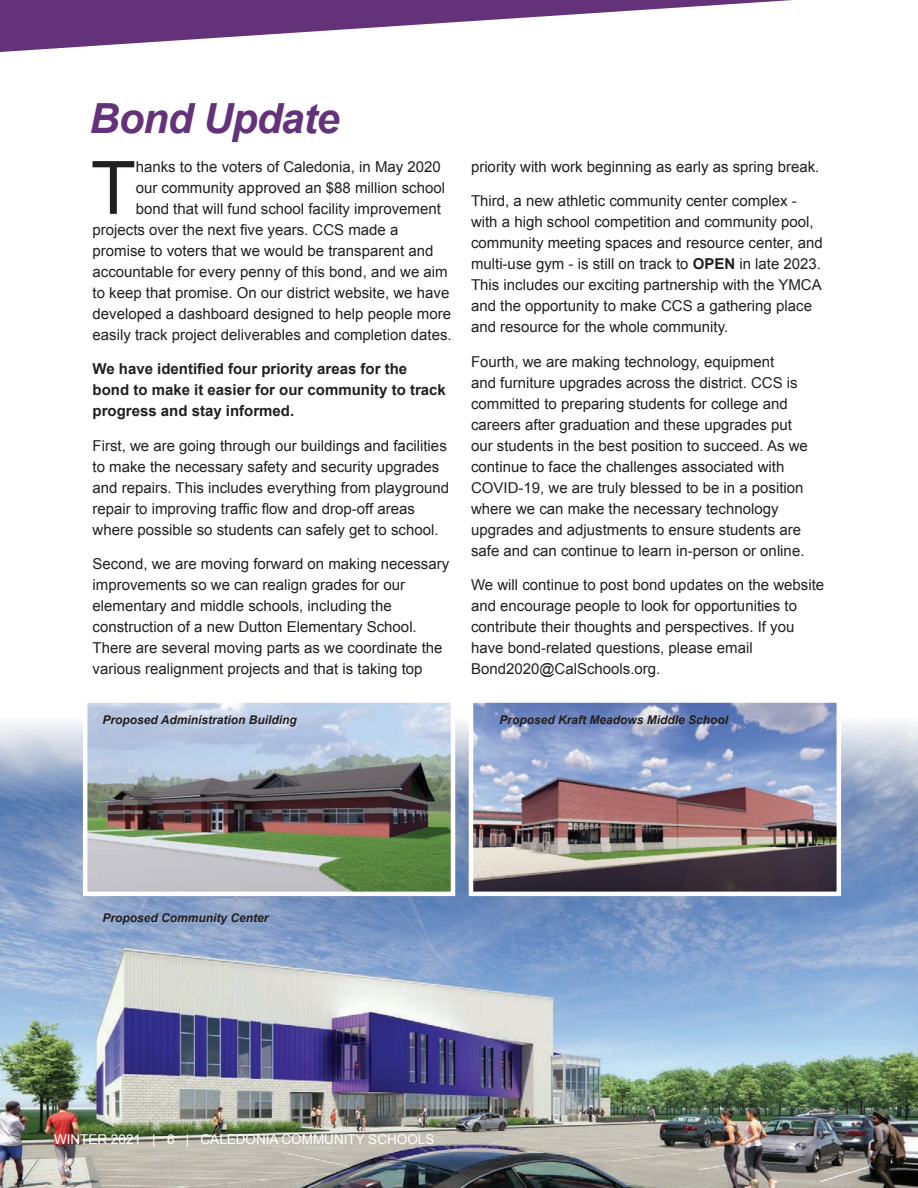
<style>
.page{position:relative;width:918px;height:1188px;background:#fff}
.page>*{position:absolute;margin:0;border:0;box-sizing:border-box;transform-origin:0 0}
.t1{font:73.65px "Arial";color:#231f20}
.t2{font:italic 700 41.55px "Arial";letter-spacing:-.02em;color:#633278}
.t3{font:15px/21px "Arial";color:#231f20}
.t4{font:700 15px/21px "Arial";color:#231f20}
.Tabs{font:13.5px "Arial";color:#fff}
.t5{font:italic 700 12px "Arial";color:#231f20}
.s1{font-weight:700}
</style>
<div class="page">
<img style="left:0;top:721px;width:918px;height:467px">
<svg style="left:0;top:0;width:793px;height:52px"></svg>
<svg style="left:888px;top:1145px;width:30px;height:43px"></svg>
<img style="left:474px;top:703px;width:362px;height:188px">
<div style="left:469px;top:698px;width:372px;height:198px;border:4px solid #fff"></div>
<img style="left:88px;top:703px;width:362px;height:188px">
<div style="left:83px;top:698px;width:372px;height:198px;border:4px solid #fff"></div>
<p class="t2" style="left:90px;top:91px;width:252px">Bond Update</p>
<p class="t1" style="left:91px;top:140px;width:47px">T</p>
<p class="t3" style="left:136px;top:156px;width:307px">hanks to the voters of Caledonia, in May 2020</p>
<p class="t3" style="left:136px;top:177px;width:311px">our community approved an $88 million school</p>
<p class="t3" style="left:136px;top:198px;width:307px">bond that will fund school facility improvement</p>
<p class="t3" style="left:93px;top:219px;width:307px">projects over the next five years. CCS made a</p>
<p class="t3" style="left:93px;top:240px;width:342px">promise to voters that we would be transparent and</p>
<p class="t3" style="left:93px;top:261px;width:357px">accountable for every penny of this bond, and we aim</p>
<p class="t3" style="left:93px;top:282px;width:358px">to keep that promise. On our district website, we have</p>
<p class="t3" style="left:93px;top:303px;width:360px">developed a dashboard designed to help people more</p>
<p class="t3" style="left:93px;top:324px;width:361px">easily track project deliverables and completion dates.</p>
<p class="t4" style="left:93px;top:359px;width:355px">We have identified four priority areas for the bond to make it easier for our community to track progress and stay informed.</p>
<p class="t3" style="left:93px;top:435px;width:358px">First, we are going through our buildings and facilities to make the necessary safety and security upgrades and repairs. This includes everything from playground repair to improving traffic flow and drop-off areas where possible so students can safely get to school.</p>
<p class="t3" style="left:93px;top:554px;width:358px">Second, we are moving forward on making necessary improvements so we can realign grades for our elementary and middle schools, including the construction of a new Dutton Elementary School.<br>There are several moving parts as we coordinate the various realignment projects and that is taking top</p>
<p class="t5" style="left:103px;top:712px;width:196px">Proposed Administration Building</p>
<p class="t3" style="left:471px;top:156px;width:350px">priority with work beginning as early as spring break.</p>
<p class="t3" style="left:471px;top:191px;width:353px">Third, a new athletic community center complex - with a high school competition and community pool, community meeting spaces and resource center, and multi-use gym - is still on track to <span class="s1">OPEN</span> in late 2023.<br>This includes our exciting partnership with the YMCA and the opportunity to make CCS a gathering place and resource for the whole community.</p>
<p class="t3" style="left:471px;top:351px;width:338px">Fourth, we are making technology, equipment<br>and furniture upgrades across the district. CCS is committed to preparing students for college and careers after graduation and these upgrades put our students in the best position to succeed. As we continue to face the challenges associated with COVID-19, we are truly blessed to be in a position where we can make the necessary technology upgrades and adjustments to ensure students are safe and can continue to learn in-person or online.</p>
<p class="t3" style="left:471px;top:575px;width:355px">We will continue to post bond updates on the website and encourage people to look for opportunities to contribute their thoughts and perspectives. If you have bond-related questions, please email Bond2020@CalSchools.org.</p>
<p class="t5" style="left:500px;top:712px;width:230px">Proposed Kraft Meadows Middle School</p>
<p class="t5" style="left:103px;top:910px;width:168px">Proposed Community Center</p>
<p class="Tabs" style="left:54px;top:1130px;width:382px">WINTER 2021 | 6 | CALEDONIA COMMUNITY SCHOOLS</p>
</div>
